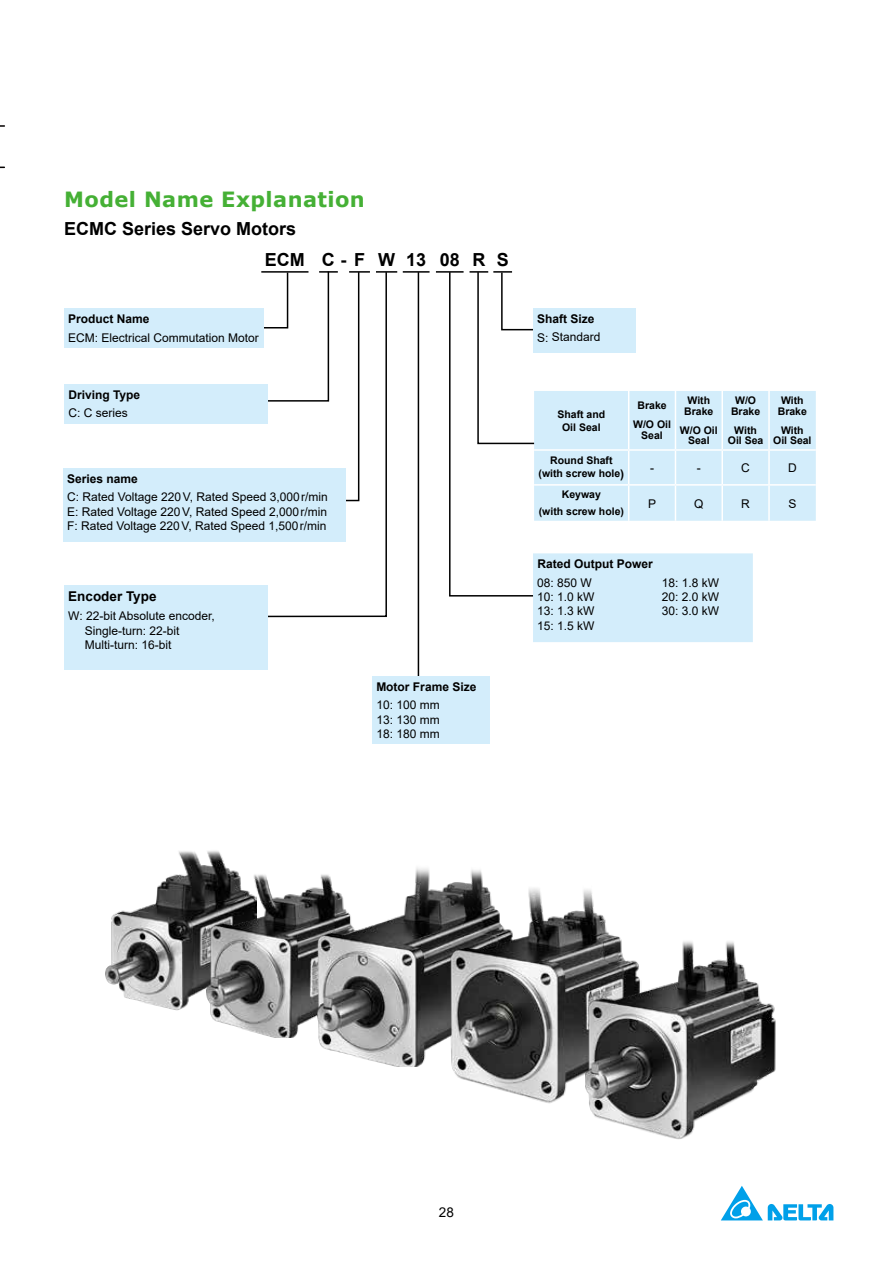
<style>
.page{position:relative;width:893px;height:1263px;background:#fff}
.page>*{position:absolute;margin:0;border:0;box-sizing:border-box;transform-origin:0 0}
.t1{font:700 21px "Verdana";letter-spacing:.02em;color:#45b035}
.t2{font:700 18px/30.6px "Arial";color:#000}
.t3{font:700 13.5px "Arial";color:#000}
.t4{font:13.5px "Arial";color:#000}
.t5{font:12px/14.4px "Arial";color:#000;text-align:justify}
.t6{font:700 12px "Arial";color:#000}
.t7{font:700 10.5px/10.5px "Arial";color:#000;text-align:center}
.s1{font-size:12px}
</style>
<div class="page">
<svg style="left:721px;top:1186px;width:112px;height:34px"></svg>
<img style="left:106px;top:851px;width:120px;height:160px">
<img style="left:206px;top:867px;width:112px;height:171px">
<img style="left:318px;top:867px;width:165px;height:200px">
<img style="left:444px;top:884px;width:178px;height:220px">
<img style="left:585px;top:940px;width:191px;height:199px">
<hr style="left:376px;top:271px;width:21px;height:2px;background:#000">
<hr style="left:403px;top:271px;width:27px;height:2px;background:#000">
<hr style="left:436px;top:271px;width:28px;height:2px;background:#000">
<div style="left:64px;top:308px;width:200px;height:39px;background:#d3edfb"></div>
<div style="left:63px;top:468px;width:282px;height:73px;background:#d3edfb"></div>
<svg style="left:150px;top:271px;width:238px;height:347px"></svg>
<div style="left:64px;top:585px;width:204px;height:85px;background:#d3edfb"></div>
<hr style="left:418px;top:272px;width:1px;height:413px;background:#000">
<div style="left:372px;top:676px;width:118px;height:68px;background:#d3edfb"></div>
<svg style="left:448px;top:271px;width:368px;height:371px"></svg>
<hr style="left:628px;top:391px;width:1px;height:58px;background:#fff">
<hr style="left:675px;top:391px;width:1px;height:58px;background:#fff">
<hr style="left:721px;top:391px;width:2px;height:58px;background:#fff">
<hr style="left:768px;top:391px;width:2px;height:58px;background:#fff">
<hr style="left:534px;top:449px;width:95px;height:2px;background:#fff">
<hr style="left:629px;top:449px;width:46px;height:2px;background:#fff">
<hr style="left:628px;top:451px;width:1px;height:33px;background:#fff">
<hr style="left:675px;top:449px;width:47px;height:2px;background:#fff">
<hr style="left:675px;top:451px;width:1px;height:33px;background:#fff">
<hr style="left:722px;top:449px;width:47px;height:2px;background:#fff">
<hr style="left:721px;top:451px;width:2px;height:33px;background:#fff">
<hr style="left:769px;top:449px;width:47px;height:2px;background:#fff">
<hr style="left:768px;top:451px;width:2px;height:33px;background:#fff">
<hr style="left:534px;top:484px;width:95px;height:2px;background:#fff">
<hr style="left:629px;top:484px;width:46px;height:2px;background:#fff">
<hr style="left:628px;top:486px;width:1px;height:35px;background:#fff">
<hr style="left:675px;top:484px;width:47px;height:2px;background:#fff">
<hr style="left:675px;top:486px;width:1px;height:35px;background:#fff">
<hr style="left:722px;top:484px;width:47px;height:2px;background:#fff">
<hr style="left:721px;top:486px;width:2px;height:35px;background:#fff">
<hr style="left:769px;top:484px;width:47px;height:2px;background:#fff">
<hr style="left:768px;top:486px;width:2px;height:35px;background:#fff">
<div style="left:533px;top:308px;width:102px;height:45px;background:#d3edfb"></div>
<div style="left:64px;top:384px;width:204px;height:39px;background:#d3edfb"></div>
<h1 class="t1" style="left:64px;top:184px;width:302px">Model Name Explanation</h1>
<h2 class="t2" style="left:265px;top:214px;width:245px;text-indent:-201px">ECMC Series Servo Motors<br>ECM C-F W13 08 R S</h2>
<p class="t6" style="left:68px;top:310px;width:83px">Product Name</p>
<p class="t5" style="left:68px;top:330px;width:192px">ECM: Electrical Commutation Motor</p>
<p class="t6" style="left:68px;top:386px;width:73px">Driving Type</p>
<p class="t5" style="left:68px;top:406px;width:61px">C: C series</p>
<p class="t6" style="left:67px;top:470px;width:72px">Series name</p>
<p class="t5" style="left:67px;top:490px;width:262px">C: Rated Voltage 220V, Rated Speed 3,000r/min E: Rated Voltage 220V, Rated Speed 2,000r/min F: Rated Voltage 220V, Rated Speed 1,500r/min</p>
<p class="t3" style="left:68px;top:587px;width:90px">Encoder Type</p>
<p class="t5" style="left:85px;top:609px;width:131px;text-align:left;text-indent:-17px">W: 22-bit Absolute encoder,<br>Single-turn: 22-bit<br>Multi-turn: 16-bit</p>
<p class="t6" style="left:376px;top:678px;width:102px">Motor Frame Size</p>
<p class="t5" style="left:376px;top:698px;width:65px">10: 100 mm 13: 130 mm 18: 180 mm</p>
<p class="t6" style="left:537px;top:310px;width:59px">Shaft Size</p>
<p class="t5" style="left:537px;top:330px;width:65px">S: Standard</p>
<p class="t7" style="left:557px;top:408px;width:49px;line-height:12.6px">Shaft and<br>Oil Seal</p>
<p class="t7" style="left:633px;top:396px;width:39px;line-height:19px">Brake<br>W/O Oil</p>
<p class="t7" style="left:641px;top:430px;width:23px">Seal</p>
<p class="t7" style="left:684px;top:395px;width:31px">With<br>Brake</p>
<p class="t7" style="left:680px;top:425px;width:39px">W/O Oil<br>Seal</p>
<p class="t7" style="left:731px;top:395px;width:31px">W/O<br>Brake</p>
<p class="t7" style="left:728px;top:425px;width:37px">With<br>Oil Sea</p>
<p class="t7" style="left:778px;top:395px;width:31px">With<br>Brake</p>
<p class="t7" style="left:773px;top:425px;width:40px">With<br>Oil Seal</p>
<p class="t7" style="left:539px;top:454px;width:87px;line-height:13.4px">Round Shaft (with screw hole<span class="s1">)</span></p>
<p class="t5" style="left:650px;top:461px;width:5px">-</p>
<p class="t5" style="left:697px;top:461px;width:5px">-</p>
<p class="t5" style="left:741px;top:461px;width:10px">C</p>
<p class="t5" style="left:788px;top:461px;width:10px">D</p>
<p class="t7" style="left:539px;top:486px;width:87px;line-height:16.8px">Keyway<br>(with screw hole)</p>
<p class="t5" style="left:648px;top:496px;width:10px">P</p>
<p class="t5" style="left:694px;top:496px;width:11px">Q</p>
<p class="t5" style="left:741px;top:496px;width:10px">R</p>
<p class="t5" style="left:788px;top:496px;width:10px">S</p>
<p class="t6" style="left:538px;top:555px;width:117px">Rated Output Power</p>
<p class="t5" style="left:537px;top:575px;width:59px;text-align:left">08: 850 W<br>10: 1.0 kW<br>13: 1.3 kW<br>15: 1.5 kW</p>
<p class="t5" style="left:662px;top:575px;width:59px">18: 1.8 kW 20: 2.0 kW 30: 3.0 kW</p>
<p class="t4" style="left:439px;top:1203px;width:17px">28</p>
</div>
